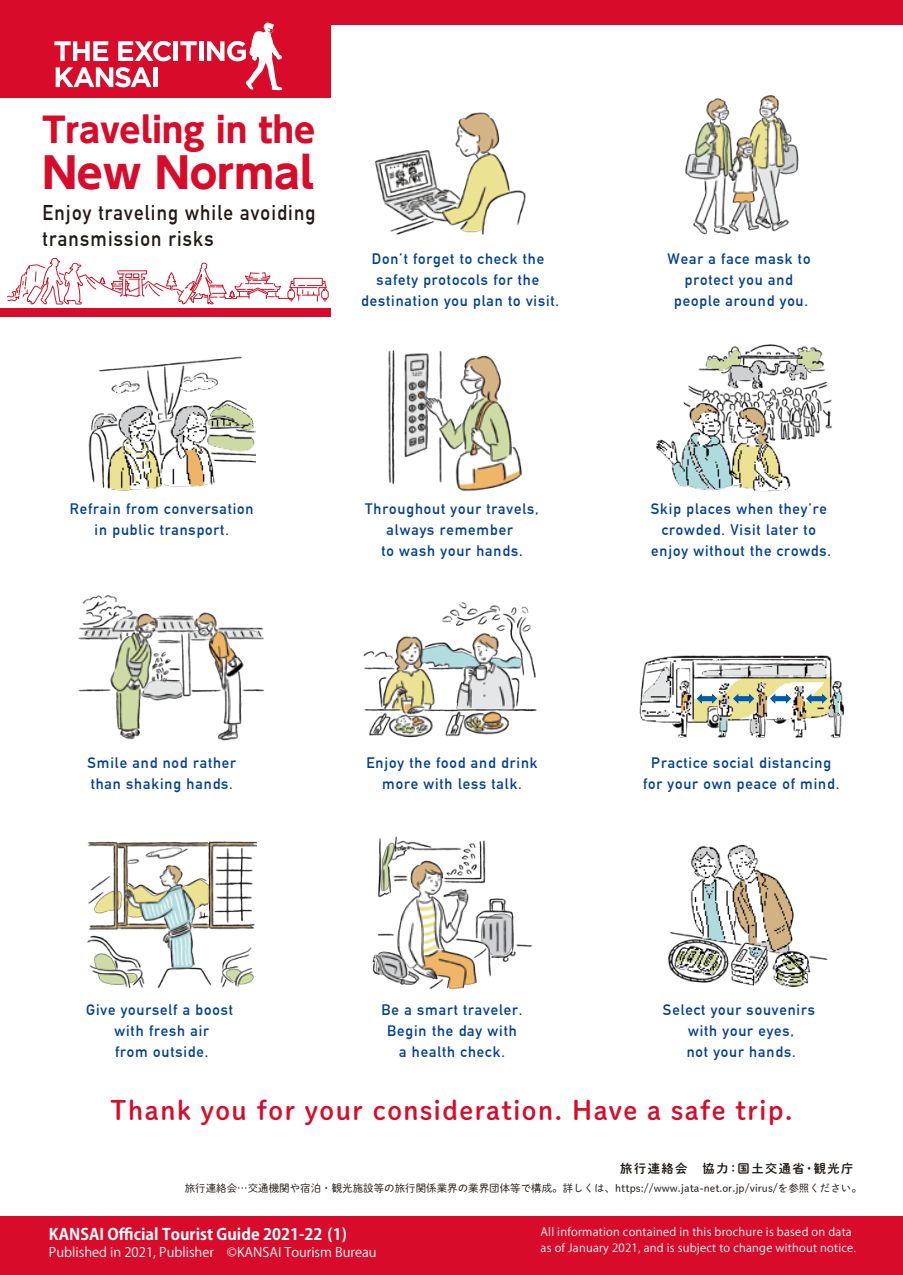
<style>
.page{position:relative;width:903px;height:1275px;background:#fff}
.page>*{position:absolute;margin:0;border:0;box-sizing:border-box;transform-origin:0 0}
.t1{font:700 42px "UD Shin Go NT Pr 6";color:#d80b2a}
.t2{font:700 34.12px "UD Shin Go NT Pr 6";color:#d80b2a}
.t3{font:26.25px "P Shuei M Go Std B";letter-spacing:.06em;color:#d80b2a}
.t4{font:700 21px/26.1px "DIN Alternate";letter-spacing:.06em;color:#221815;scale:.92 1}
.t5{font:700 15.75px "Koz Go Pr 6 N";color:#fff}
.t6{font:700 14.88px/21px "DIN Alternate";letter-spacing:.06em;color:#003f98;text-align:center}
.t7{font:13.12px "Koz Go Pr 6 N";color:#fff}
.t8{font:12.25px "P Shuei M Go Std B";letter-spacing:.12em;color:#221815}
.t9{font:11.38px/15.6px "Koz Go Pr 6 N";letter-spacing:.02em;color:#fff}
.t10{font:10.5px "P Shuei M Go Std L";color:#221815}
</style>
<div class="page">
<img style="left:639px;top:655px;width:205px;height:83px">
<svg style="left:696px;top:692px;width:7px;height:12px"></svg>
<svg style="left:711px;top:692px;width:7px;height:12px"></svg>
<div style="left:701px;top:696px;width:11px;height:5px;background:#005bac"></div>
<svg style="left:732px;top:692px;width:7px;height:12px"></svg>
<svg style="left:748px;top:692px;width:7px;height:12px"></svg>
<div style="left:737px;top:696px;width:12px;height:5px;background:#005bac"></div>
<svg style="left:769px;top:692px;width:7px;height:12px"></svg>
<svg style="left:785px;top:692px;width:7px;height:12px"></svg>
<div style="left:774px;top:696px;width:12px;height:5px;background:#005bac"></div>
<svg style="left:805px;top:692px;width:7px;height:12px"></svg>
<svg style="left:821px;top:692px;width:7px;height:12px"></svg>
<div style="left:810px;top:696px;width:13px;height:5px;background:#005bac"></div>
<img style="left:685px;top:95px;width:114px;height:140px">
<img style="left:87px;top:841px;width:170px;height:148px">
<img style="left:668px;top:844px;width:160px;height:144px">
<img style="left:372px;top:836px;width:161px;height:153px">
<img style="left:364px;top:602px;width:173px;height:136px">
<img style="left:656px;top:344px;width:176px;height:148px">
<img style="left:88px;top:356px;width:168px;height:135px">
<img style="left:78px;top:595px;width:186px;height:146px">
<img style="left:388px;top:350px;width:134px;height:141px">
<img style="left:375px;top:112px;width:151px;height:123px">
<div style="left:0;top:0;width:330px;height:98px;background:#d80b2a"></div>
<div style="left:0;top:308px;width:330px;height:9px;background:#d80b2a"></div>
<div style="left:0;top:1216px;width:903px;height:59px;background:#d80b2a"></div>
<div style="left:0;top:0;width:903px;height:25px;background:#d80b2a"></div>
<svg style="left:54px;top:41px;width:54px;height:20px"></svg>
<hr style="left:153px;top:67px;width:4px;height:20px;background:#fff">
<svg style="left:56px;top:67px;width:95px;height:20px"></svg>
<hr style="left:174px;top:41px;width:4px;height:20px;background:#fff">
<hr style="left:199px;top:41px;width:4px;height:20px;background:#fff">
<svg style="left:180px;top:41px;width:17px;height:20px"></svg>
<svg style="left:118px;top:41px;width:53px;height:20px"></svg>
<svg style="left:207px;top:22px;width:75px;height:68px"></svg>
<svg style="left:7px;top:258px;width:322px;height:47px"></svg>
<h2 class="t2" style="left:42px;top:102px;width:274px">Traveling in the</h2>
<h1 class="t1" style="left:42px;top:139px;width:273px">New Normal</h1>
<h3 class="t4" style="left:43px;top:198px;width:298px">Enjoy traveling while avoiding transmission risks</h3>
<p class="t6" style="left:361px;top:248px;width:199px">Don’t forget to check the safety protocols for the destination you plan to visit.</p>
<p class="t6" style="left:667px;top:248px;width:144px">Wear a face mask to protect you and people around you.</p>
<p class="t6" style="left:70px;top:497px;width:185px">Refrain from conversation in public transport.</p>
<p class="t6" style="left:365px;top:497px;width:175px">Throughout your travels, always remember<br>to wash your hands.</p>
<p class="t6" style="left:651px;top:497px;width:182px">Skip places when they’re crowded. Visit later to enjoy without the crowds.</p>
<p class="t6" style="left:87px;top:751px;width:150px;text-align:left">Smile and nod rather than shaking hands.</p>
<p class="t6" style="left:86px;top:999px;width:148px">Give yourself a boost with fresh air<br>from outside.</p>
<p class="t6" style="left:366px;top:751px;width:173px">Enjoy the food and drink more with less talk.</p>
<p class="t6" style="left:382px;top:999px;width:142px">Be a smart traveler.<br>Begin the day with<br>a health check.</p>
<p class="t6" style="left:643px;top:751px;width:198px">Practice social distancing for your own peace of mind.</p>
<p class="t6" style="left:663px;top:999px;width:153px">Select your souvenirs with your eyes,<br>not your hands.</p>
<h3 class="t3" style="left:110px;top:1091px;width:683px">Thank you for your consideration. Have a safe trip.</h3>
<p class="t8" style="left:620px;top:1159px;width:235px">旅行連絡会　協力：国土交通省・観光庁</p>
<p class="t10" style="left:185px;top:1181px;width:679px">旅行連絡会…交通機関や宿泊・観光施設等の旅行関係業界の業界団体等で構成。詳しくは、https://www.jata-net.or.jp/virus/を参照ください。</p>
<p class="t5" style="left:49px;top:1225px;width:299px">KANSAI Official Tourist Guide 2021-22 (1)</p>
<p class="t7" style="left:49px;top:1245px;width:329px">Published in 2021, Publisher ©KANSAI Tourism Bureau</p>
<p class="t9" style="left:541px;top:1225px;width:317px">All information contained in this brochure is based on data as of January 2021, and is subject to change without notice.</p>
</div>
